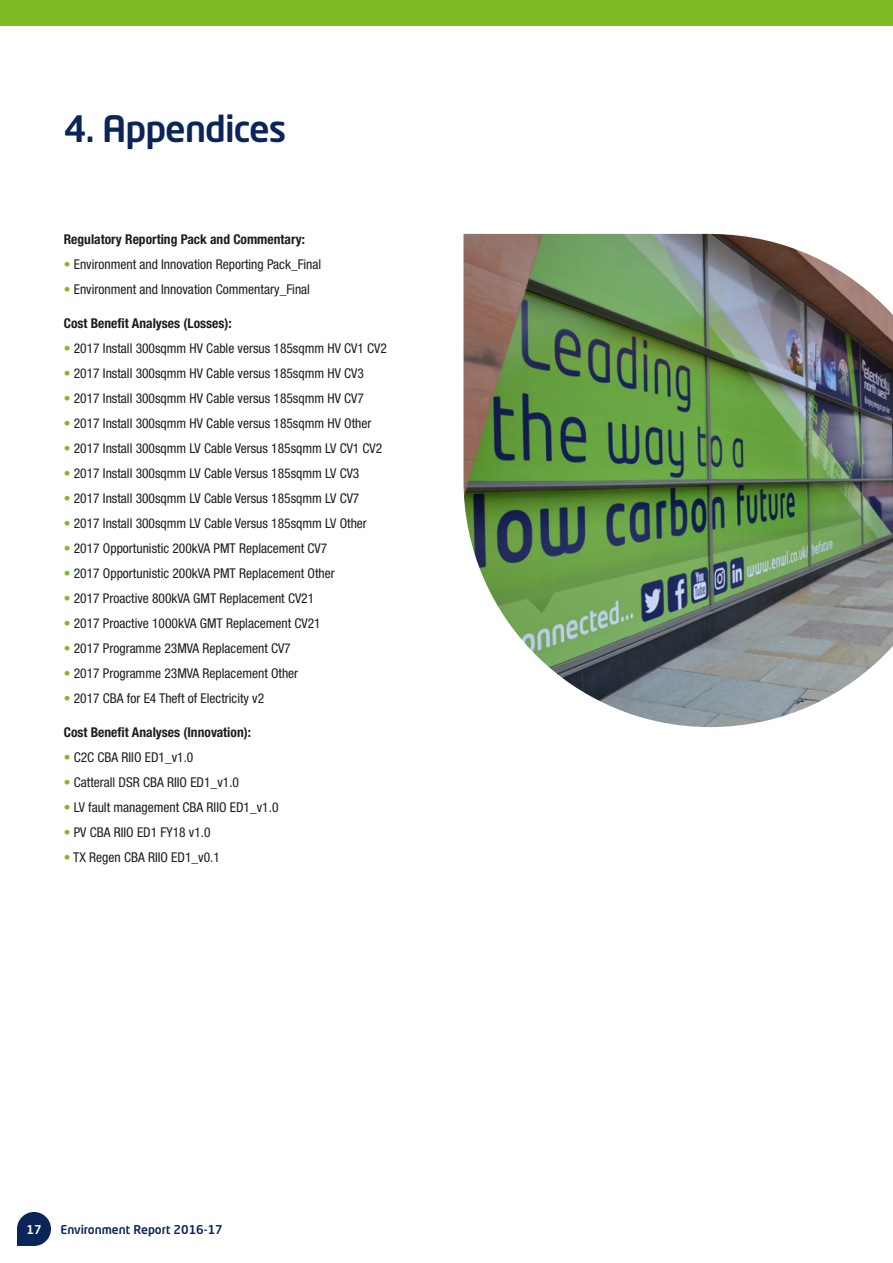
<style>
.page{position:relative;width:893px;height:1263px;background:#fff}
.page>*{position:absolute;margin:0;border:0;box-sizing:border-box;transform-origin:0 0}
.t1{font:500 36px "Neo Tech Std";letter-spacing:-.025em;color:#0b2559}
.t2{font:condensed 13.5px "Helvetica Neue LT";color:#1d1d1b}
.t3{font:700 condensed 13.5px "Helvetica Neue LT";color:#1d1d1b}
.t4{font:500 12px "Neo Tech Std";color:#0b2559}
.t5{font:500 12px "Neo Tech Std";color:#fff}
.s1{color:#80ba27}
</style>
<div class="page">
<div style="left:0;top:0;width:893px;height:26px;background:#80ba27"></div>
<img style="left:463px;top:234px;width:430px;height:493px">
<svg style="left:17px;top:1212px;width:34px;height:34px"></svg>
<h1 class="t1" style="left:64px;top:106px;width:224px">4. Appendices</h1>
<p class="t3" style="left:64px;top:231px;width:243px">Regulatory Reporting Pack and Commentary:</p>
<p class="t2" style="left:64px;top:257px;width:259px"><span class="s1">•</span> Environment and Innovation Reporting Pack_Final</p>
<p class="t2" style="left:64px;top:282px;width:248px"><span class="s1">•</span> Environment and Innovation Commentary_Final</p>
<p class="t3" style="left:64px;top:315px;width:169px">Cost Benefit Analyses (Losses):</p>
<p class="t2" style="left:64px;top:340px;width:325px"><span class="s1">•</span> 2017 Install 300sqmm HV Cable versus 185sqmm HV CV1 CV2</p>
<p class="t2" style="left:64px;top:365px;width:302px"><span class="s1">•</span> 2017 Install 300sqmm HV Cable versus 185sqmm HV CV3</p>
<p class="t2" style="left:64px;top:390px;width:302px"><span class="s1">•</span> 2017 Install 300sqmm HV Cable versus 185sqmm HV CV7</p>
<p class="t2" style="left:64px;top:415px;width:309px"><span class="s1">•</span> 2017 Install 300sqmm HV Cable versus 185sqmm HV Other</p>
<p class="t2" style="left:64px;top:440px;width:320px"><span class="s1">•</span> 2017 Install 300sqmm LV Cable Versus 185sqmm LV CV1 CV2</p>
<p class="t2" style="left:64px;top:465px;width:297px"><span class="s1">•</span> 2017 Install 300sqmm LV Cable Versus 185sqmm LV CV3</p>
<p class="t2" style="left:64px;top:490px;width:297px"><span class="s1">•</span> 2017 Install 300sqmm LV Cable Versus 185sqmm LV CV7</p>
<p class="t2" style="left:64px;top:515px;width:305px"><span class="s1">•</span> 2017 Install 300sqmm LV Cable Versus 185sqmm LV Other</p>
<p class="t2" style="left:64px;top:540px;width:265px"><span class="s1">•</span> 2017 Opportunistic 200kVA PMT Replacement CV7</p>
<p class="t2" style="left:64px;top:565px;width:272px"><span class="s1">•</span> 2017 Opportunistic 200kVA PMT Replacement Other</p>
<p class="t2" style="left:64px;top:590px;width:252px"><span class="s1">•</span> 2017 Proactive 800kVA GMT Replacement CV21</p>
<p class="t2" style="left:64px;top:615px;width:258px"><span class="s1">•</span> 2017 Proactive 1000kVA GMT Replacement CV21</p>
<p class="t2" style="left:64px;top:640px;width:228px"><span class="s1">•</span> 2017 Programme 23MVA Replacement CV7</p>
<p class="t2" style="left:64px;top:665px;width:236px"><span class="s1">•</span> 2017 Programme 23MVA Replacement Other</p>
<p class="t2" style="left:64px;top:690px;width:202px"><span class="s1">•</span> 2017 CBA for E4 Theft of Electricity v2</p>
<p class="t3" style="left:64px;top:724px;width:189px">Cost Benefit Analyses (Innovation):</p>
<p class="t2" style="left:64px;top:749px;width:131px"><span class="s1">•</span> C2C CBA RIIO ED1_v1.0</p>
<p class="t2" style="left:64px;top:774px;width:177px"><span class="s1">•</span> Catterall DSR CBA RIIO ED1_v1.0</p>
<p class="t2" style="left:64px;top:799px;width:216px"><span class="s1">•</span> LV fault management CBA RIIO ED1_v1.0</p>
<p class="t2" style="left:64px;top:824px;width:148px"><span class="s1">•</span> PV CBA RIIO ED1 FY18 v1.0</p>
<p class="t2" style="left:64px;top:849px;width:158px"><span class="s1">•</span> TX Regen CBA RIIO ED1_v0.1</p>
<p class="t5" style="left:26px;top:1221px;width:17px">17</p>
<p class="t4" style="left:61px;top:1221px;width:164px">Environment Report 2016-17</p>
</div>
